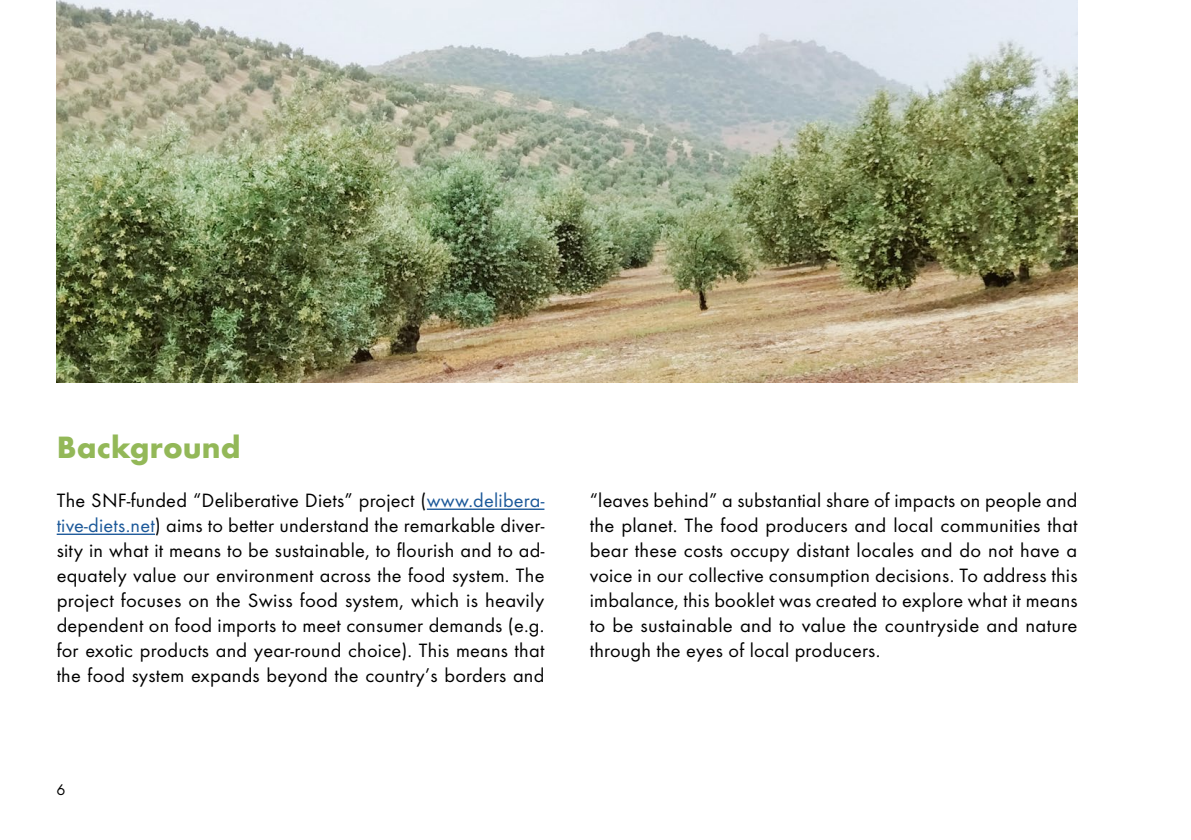
<style>
.page{position:relative;width:1191px;height:840px;background:#fff}
.page>*{position:absolute;margin:0;border:0;box-sizing:border-box;transform-origin:0 0}
.t1{font:700 32px "Function Pro";letter-spacing:.005em;color:#93b858}
.t2{font:20px/25px "Function Pro";letter-spacing:.01em;color:#000;text-align:justify}
.t3{font:16px "Function Pro";color:#000}
.s1{color:#1b5899}
</style>
<div class="page">
<hr style="left:427px;top:508px;width:117px;height:1px;background:#1b5899">
<hr style="left:57px;top:533px;width:98px;height:1px;background:#1b5899">
<img style="left:57px;top:0;width:1020px;height:382px">
<h1 class="t1" style="left:57px;top:427px;width:185px">Background</h1>
<p class="t2" style="left:57px;top:488px;width:489px">The SNF-funded “Deliberative Diets” project (<span class="s1">www.delibera&shy;tive-diets.net</span>) aims to better understand the remarkable diver&shy;sity in what it means to be sustainable, to flourish and to ad&shy;equately value our environment across the food system. The project focuses on the Swiss food system, which is heavily dependent on food imports to meet consumer demands (e.g. for exotic products and year-round choice). This means that the food system expands beyond the country’s borders and</p>
<p class="t2" style="left:590px;top:488px;width:489px">“leaves behind” a substantial share of impacts on people and the planet. The food producers and local communities that bear these costs occupy distant locales and do not have a voice in our collective consumption decisions. To address this imbalance, this booklet was created to explore what it means to be sustainable and to value the countryside and nature through the eyes of local producers.</p>
<p class="t3" style="left:57px;top:779px;width:11px">6</p>
</div>
